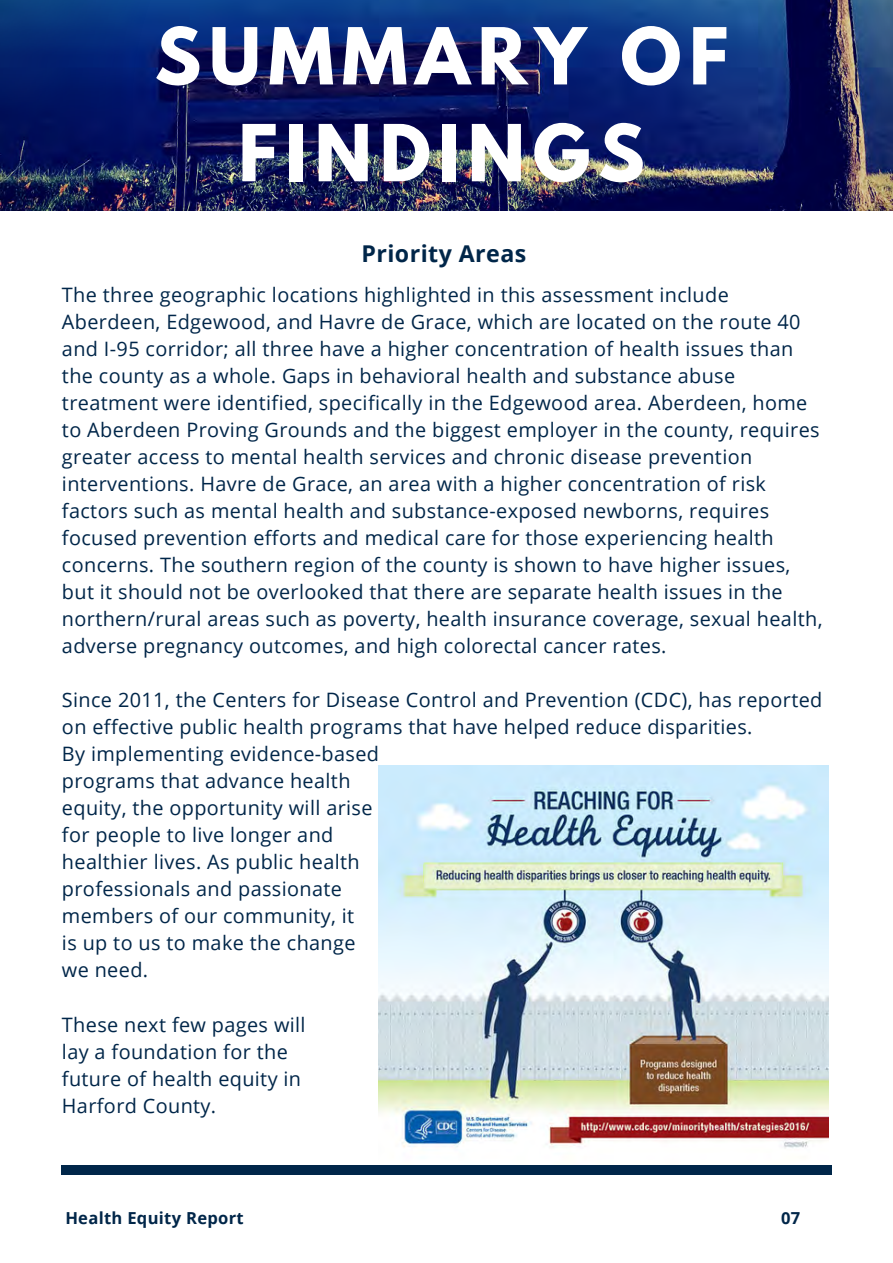
<style>
.page{position:relative;width:893px;height:1263px;background:#fff}
.page>*{position:absolute;margin:0;border:0;box-sizing:border-box;transform-origin:0 0}
.t1{font:700 69.6px/96.9px "League Spartan";letter-spacing:.11em;color:#fff;text-align:center}
.t2{font:700 23.25px "Open Sans";letter-spacing:.02em;color:#002649}
.t3{font:19.8px/27px "Open Sans";letter-spacing:.02em;color:#002649}
.t4{font:700 16.5px "Open Sans";letter-spacing:.02em;color:#002649}
</style>
<div class="page">
<img style="left:0;top:0;width:893px;height:211px">
<div style="left:61px;top:1165px;width:771px;height:9px;background:#002649"></div>
<img style="left:378px;top:766px;width:451px;height:382px">
<h1 class="t1" style="left:155px;top:17px;width:575px">SUMMARY OF<br>FINDINGS</h1>
<p class="t2" style="left:361px;top:238px;width:166px">Priority Areas</p>
<p class="t3" style="left:62px;top:281px;width:762px">The three geographic locations highlighted in this assessment include Aberdeen, Edgewood, and Havre de Grace, which are located on the route 40 and I-95 corridor; all three have a higher concentration of health issues than the county as a whole. Gaps in behavioral health and substance abuse treatment were identified, specifically in the Edgewood area. Aberdeen, home to Aberdeen Proving Grounds and the biggest employer in the county, requires greater access to mental health services and chronic disease prevention interventions. Havre de Grace, an area with a higher concentration of risk factors such as mental health and substance-exposed newborns, requires focused prevention efforts and medical care for those experiencing health concerns. The southern region of the county is shown to have higher issues, but it should not be overlooked that there are separate health issues in the northern/rural areas such as poverty, health insurance coverage, sexual health, adverse pregnancy outcomes, and high colorectal cancer rates.</p>
<p class="t3" style="left:62px;top:686px;width:762px">Since 2011, the Centers for Disease Control and Prevention (CDC), has reported on effective public health programs that have helped reduce disparities.<br>By implementing evidence-based<br>programs that advance health<br>equity, the opportunity will arise<br>for people to live longer and<br>healthier lives. As public health<br>professionals and passionate<br>members of our community, it<br>is up to us to make the change<br>we need.</p>
<p class="t3" style="left:62px;top:1010px;width:245px">These next few pages will lay a foundation for the future of health equity in<br>Harford County.</p>
<p class="t4" style="left:65px;top:1206px;width:180px">Health Equity Report</p>
<p class="t4" style="left:781px;top:1206px;width:21px">07</p>
</div>
